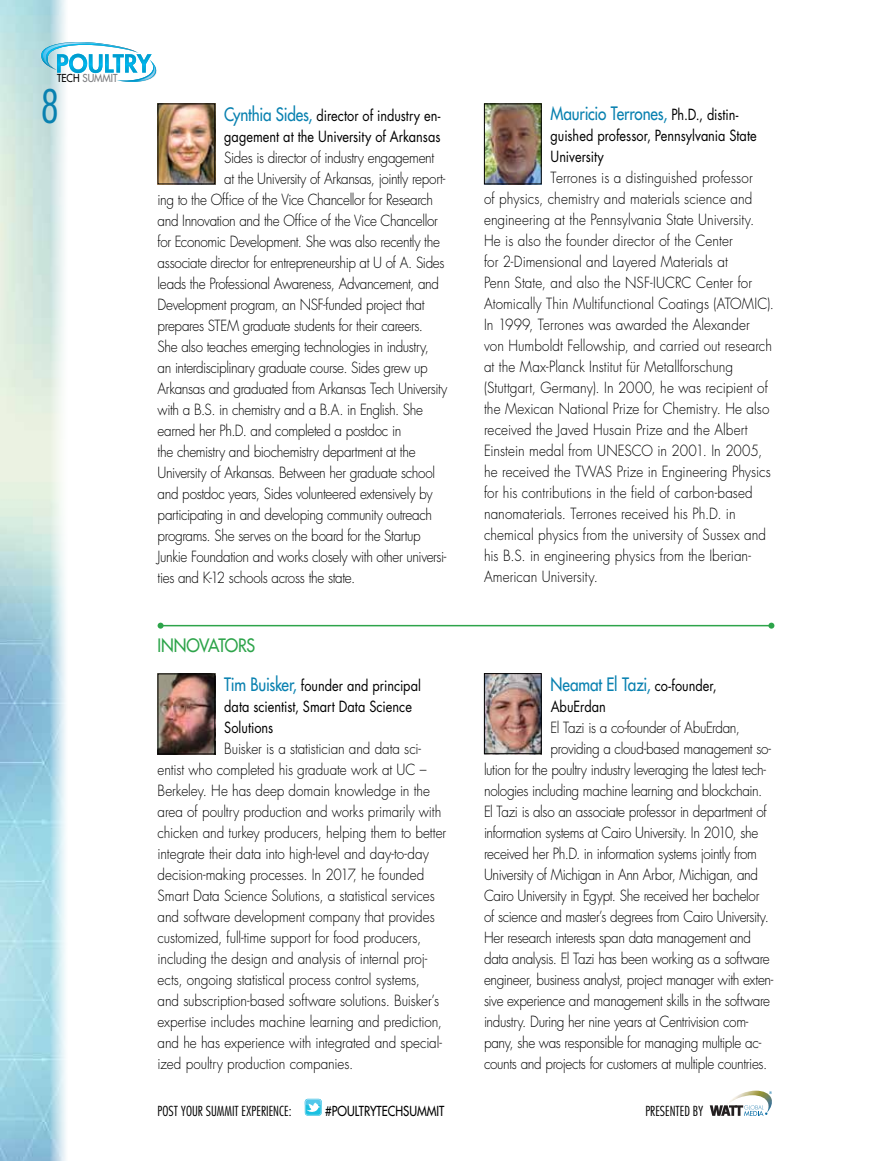
<style>
.page{position:relative;width:878px;height:1161px;background:#fff}
.page>*{position:absolute;margin:0;border:0;box-sizing:border-box;transform-origin:0 0}
.t1{font:300 condensed 45px "Futura Std";color:#0981b0}
.t2{font:500 18px "Futura Std";letter-spacing:-.01em;color:#0981b0;scale:.85 1}
.t3{font:500 18px "Futura Std";letter-spacing:-.03em;color:#2da44a;scale:.9 1}
.t4{font:300 15px/21px "Futura Std";letter-spacing:-.02em;color:#000;scale:.9 1}
.t5{font:300 15px/21px "Futura Std";letter-spacing:.005em;color:#000;scale:.9 1}
.t6{font:15px/21px "Futura Std";color:#000;scale:.85 1}
.t7{font:300 condensed 13.5px "Futura Std";color:#000}
.t8{font:500 13.5px "Futura Std";color:#000;scale:.85 1}
.t9{font:500 10.65px "Futura Std";color:#77787b;scale:.91 1}
.s1{color:#000}
.s2{font-weight:500;font-size:18px;color:#0981b0}
.s3{font-weight:400;font-size:15px;color:#000}
</style>
<div class="page">
<img style="left:729px;top:1091px;width:43px;height:21px">
<svg style="left:709px;top:1105px;width:58px;height:11px"></svg>
<img style="left:0;top:0;width:66px;height:1161px">
<svg style="left:40px;top:42px;width:117px;height:42px"></svg>
<img style="left:42px;top:42px;width:91px;height:27px">
<svg style="left:305px;top:1099px;width:17px;height:17px"></svg>
<svg style="left:305px;top:1099px;width:17px;height:16px"></svg>
<img style="left:160px;top:106px;width:53px;height:76px">
<div style="left:158px;top:104px;width:57px;height:80px;border:1px solid #000"></div>
<img style="left:486px;top:106px;width:53px;height:76px">
<div style="left:484px;top:104px;width:57px;height:80px;border:1px solid #000"></div>
<img style="left:160px;top:676px;width:53px;height:76px">
<div style="left:158px;top:674px;width:57px;height:80px;border:1px solid #000"></div>
<img style="left:486px;top:675px;width:53px;height:77px">
<div style="left:484px;top:673px;width:57px;height:81px;border:1px solid #000"></div>
<hr style="left:160px;top:625px;width:611px;height:1px;background:#2da44a">
<svg style="left:158px;top:623px;width:6px;height:6px"></svg>
<svg style="left:768px;top:623px;width:6px;height:6px"></svg>
<p class="t9" style="left:57px;top:72px;width:68px"><span class="s1">TECH</span> SUMMIT</p>
<h1 class="t1" style="left:40px;top:79px;width:20px">8</h1>
<p class="t6" style="left:224px;top:105px;width:256px"><span class="s2">Cynthia Sides,</span> director of industry en&shy;gagement at the University of Arkansas</p>
<p class="t4" style="left:224px;top:148px;width:235px">Sides is director of industry engagement</p>
<p class="t4" style="left:224px;top:169px;width:247px">at the University of Arkansas, jointly report-</p>
<p class="t4" style="left:158px;top:190px;width:308px">ing to the Office of the Vice Chancellor for Research</p>
<p class="t4" style="left:158px;top:211px;width:313px">and Innovation and the Office of the Vice Chancellor</p>
<p class="t4" style="left:158px;top:232px;width:315px">for Economic Development. She was also recently the</p>
<p class="t4" style="left:158px;top:253px;width:320px">associate director for entrepreneurship at U of A. Sides</p>
<p class="t4" style="left:158px;top:274px;width:314px">leads the Professional Awareness, Advancement, and</p>
<p class="t4" style="left:158px;top:295px;width:298px">Development program, an NSF-funded project that</p>
<p class="t4" style="left:158px;top:316px;width:296px">prepares STEM graduate students for their careers.</p>
<p class="t4" style="left:158px;top:337px;width:303px">She also teaches emerging technologies in industry,</p>
<p class="t4" style="left:158px;top:358px;width:301px">an interdisciplinary graduate course. Sides grew up</p>
<p class="t4" style="left:158px;top:379px;width:323px">Arkansas and graduated from Arkansas Tech University</p>
<p class="t4" style="left:158px;top:400px;width:296px">with a B.S. in chemistry and a B.A. in English. She</p>
<p class="t4" style="left:158px;top:421px;width:272px">earned her Ph.D. and completed a postdoc in</p>
<p class="t4" style="left:158px;top:442px;width:288px">the chemistry and biochemistry department at the</p>
<p class="t4" style="left:158px;top:463px;width:310px">University of Arkansas. Between her graduate school</p>
<p class="t4" style="left:158px;top:484px;width:307px">and postdoc years, Sides volunteered extensively by</p>
<p class="t4" style="left:158px;top:505px;width:306px">participating in and developing community outreach</p>
<p class="t4" style="left:158px;top:526px;width:294px">programs. She serves on the board for the Startup</p>
<p class="t4" style="left:158px;top:547px;width:322px">Junkie Foundation and works closely with other universi-</p>
<p class="t4" style="left:158px;top:568px;width:221px">ties and K-12 schools across the state.</p>
<p class="t3" style="left:158px;top:634px;width:110px">INNOVATORS</p>
<p class="t6" style="left:224px;top:675px;width:233px"><span class="s2">Tim Buisker,</span> founder and principal data scientist, Smart Data Science<br>Solutions</p>
<p class="t4" style="left:158px;top:738px;width:322px;text-indent:67px">Buisker is a statistician and data sci&shy;entist who completed his graduate work at UC – Berkeley. He has deep domain knowledge in the area of poultry production and works primarily with chicken and turkey producers, helping them to better integrate their data into high-level and day-to-day decision-making processes. In 2017, he founded Smart Data Science Solutions, a statistical services and software development company that provides customized, full-time support for food producers, including the design and analysis of internal proj&shy;ects, ongoing statistical process control systems,<br>and subscription-based software solutions. Buisker’s expertise includes machine learning and prediction, and he has experience with integrated and special&shy;ized poultry production companies.</p>
<p class="t7" style="left:158px;top:1103px;width:135px">POST YOUR SUMMIT EXPERIENCE:</p>
<p class="t8" style="left:325px;top:1103px;width:142px">#POULTRYTECHSUMMIT</p>
<p class="t2" style="left:550px;top:102px;width:222px">Mauricio Terrones, <span class="s3">Ph.D., distin-</span></p>
<p class="t6" style="left:550px;top:125px;width:244px">guished professor, Pennsylvania State<br>University</p>
<p class="t5" style="left:484px;top:168px;width:324px;text-indent:67px">Terrones is a distinguished professor<br>of physics, chemistry and materials science and engineering at the Pennsylvania State University.<br>He is also the founder director of the Center<br>for 2-Dimensional and Layered Materials at<br>Penn State, and also the NSF-IUCRC Center for Atomically Thin Multifunctional Coatings (ATOMIC).<br>In 1999, Terrones was awarded the Alexander<br>von Humboldt Fellowship, and carried out research at the Max-Planck Institut für Metallforschung (Stuttgart, Germany). In 2000, he was recipient of the Mexican National Prize for Chemistry. He also received the Javed Husain Prize and the Albert Einstein medal from UNESCO in 2001. In 2005, he received the TWAS Prize in Engineering Physics for his contributions in the field of carbon-based nanomaterials. Terrones received his Ph.D. in chemical physics from the university of Sussex and his B.S. in engineering physics from the Iberian-American University.</p>
<p class="t2" style="left:550px;top:673px;width:197px">Neamat El Tazi, <span class="s3">co-founder,</span></p>
<p class="t6" style="left:550px;top:696px;width:66px">AbuErdan</p>
<p class="t4" style="left:550px;top:717px;width:212px">El Tazi is a co-founder of AbuErdan,</p>
<p class="t4" style="left:550px;top:738px;width:246px">providing a cloud-based management so-</p>
<p class="t4" style="left:484px;top:759px;width:315px">lution for the poultry industry leveraging the latest tech-</p>
<p class="t4" style="left:484px;top:780px;width:310px">nologies including machine learning and blockchain.</p>
<p class="t4" style="left:484px;top:801px;width:315px">El Tazi is also an associate professor in department of</p>
<p class="t4" style="left:484px;top:822px;width:306px">information systems at Cairo University. In 2010, she</p>
<p class="t4" style="left:484px;top:843px;width:305px">received her Ph.D. in information systems jointly from</p>
<p class="t4" style="left:484px;top:864px;width:306px">University of Michigan in Ann Arbor, Michigan, and</p>
<p class="t4" style="left:484px;top:885px;width:307px">Cairo University in Egypt. She received her bachelor</p>
<p class="t4" style="left:484px;top:906px;width:318px">of science and master’s degrees from Cairo University.</p>
<p class="t4" style="left:484px;top:927px;width:298px">Her research interests span data management and</p>
<p class="t4" style="left:484px;top:948px;width:319px">data analysis. El Tazi has been working as a software</p>
<p class="t4" style="left:484px;top:969px;width:323px">engineer, business analyst, project manager with exten-</p>
<p class="t4" style="left:484px;top:990px;width:319px">sive experience and management skills in the software</p>
<p class="t4" style="left:484px;top:1011px;width:295px">industry. During her nine years at Centrivision com-</p>
<p class="t4" style="left:484px;top:1032px;width:309px">pany, she was responsible for managing multiple ac-</p>
<p class="t4" style="left:484px;top:1053px;width:316px">counts and projects for customers at multiple countries.</p>
<p class="t7" style="left:645px;top:1103px;width:60px">PRESENTED BY</p>
</div>
